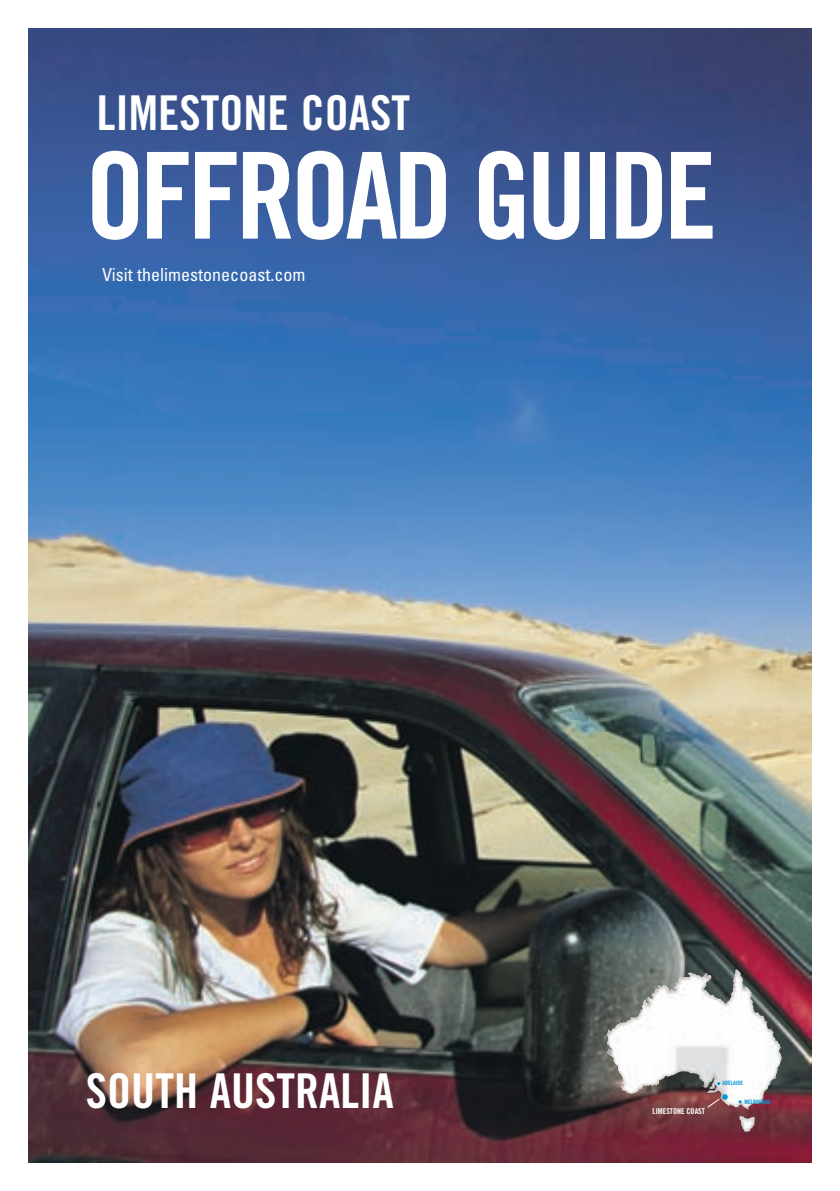
<style>
.page{position:relative;width:840px;height:1191px;background:#fff}
.page>*{position:absolute;margin:0;border:0;box-sizing:border-box;transform-origin:0 0}
.t1{font:120px "Trade Gothic Bold Cond Twenty";letter-spacing:-.045em;color:#fff}
.t2{font:48px "Trade Gothic Bold Cond Twenty";color:#fff}
.t3{font:condensed 18px "Univers";color:#fff}
.t4{font:8px "Trade Gothic Bold Cond Twenty";color:#fff}
.t5{font:6px "Trade Gothic Bold Cond Twenty";color:#0696d7}
</style>
<div class="page">
<img style="left:28px;top:28px;width:783px;height:1134px">
<img style="left:707px;top:1016px;width:74px;height:93px">
<svg style="left:706px;top:1094px;width:21px;height:14px"></svg>
<p class="t2" style="left:97px;top:95px;width:314px">LIMESTONE COAST</p>
<h1 class="t1" style="left:85px;top:152px;width:633px">OFFROAD GUIDE</h1>
<p class="t3" style="left:102px;top:268px;width:205px">Visit thelimestonecoast.com</p>
<p class="t2" style="left:86px;top:1073px;width:309px">SOUTH AUSTRALIA</p>
<p class="t4" style="left:652px;top:1108px;width:54px">LIMESTONE COAST</p>
<p class="t5" style="left:722px;top:1080px;width:22px">ADELAIDE</p>
<p class="t5" style="left:744px;top:1099px;width:28px">MELBOURNE</p>
</div>
